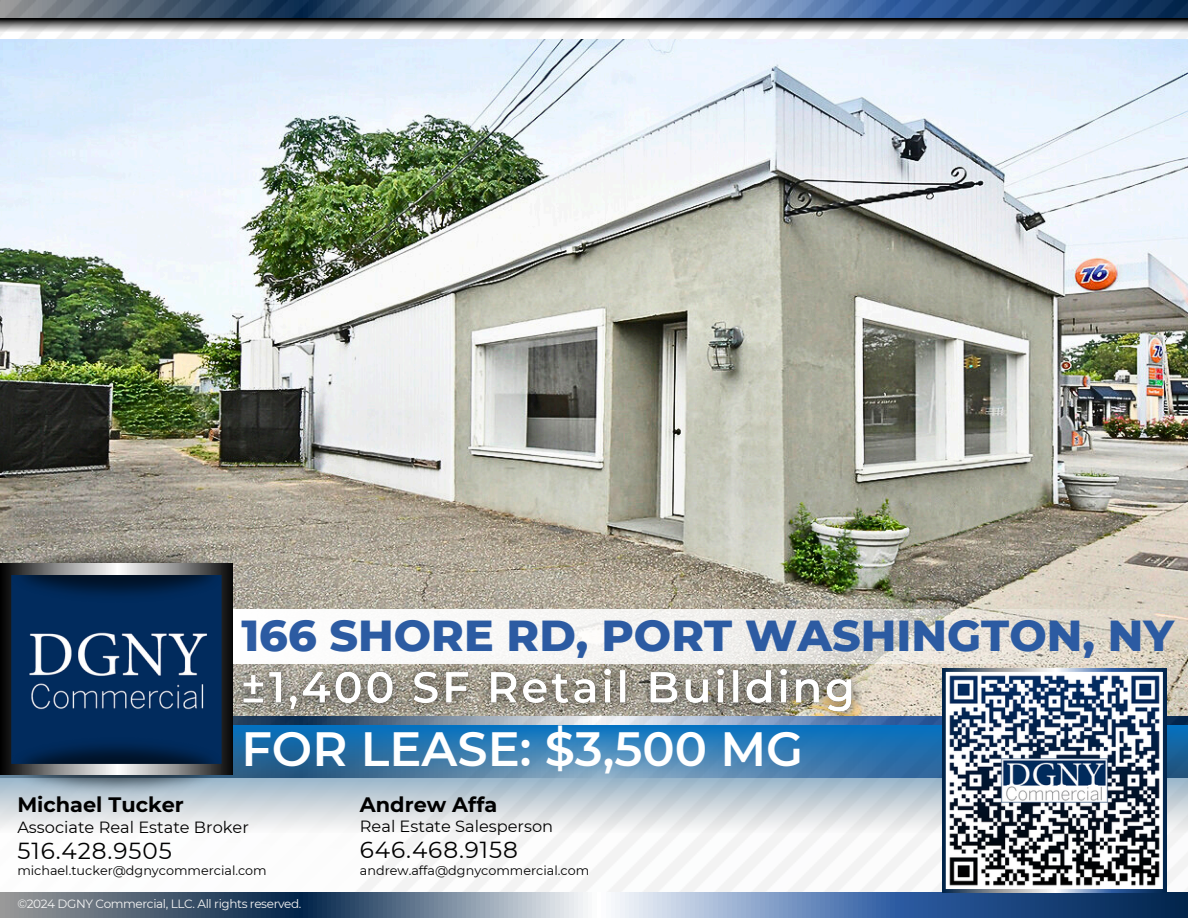
<style>
.page{position:relative;width:1188px;height:918px;background:#fff}
.page>*{position:absolute;margin:0;border:0;box-sizing:border-box;transform-origin:0 0}
.t1{font:600 48px "Montserrat";color:#fff}
.t2{font:800 44.25px "Montserrat";color:#2c5ba2}
.t3{font:23.25px "Montserrat";letter-spacing:.04em;color:#000}
.t4{font:23.1px "Montserrat";letter-spacing:.04em;color:#000}
.t5{font:700 20.85px "Montserrat";color:#000}
.t6{font:16.2px "Montserrat";color:#000}
.t7{font:12.75px "Montserrat";color:#000}
.t8{font:12px "Montserrat";letter-spacing:-.03em;color:#f6f6f6}
</style>
<div class="page">
<img style="left:0;top:0;width:1188px;height:892px">
<img style="left:0;top:39px;width:1188px;height:676px">
<svg style="left:0;top:725px;width:1188px;height:108px;background:#90b1ca"></svg>
<svg style="left:232px;top:609px;width:956px;height:55px"></svg>
<svg style="left:0;top:892px;width:1188px;height:26px;background:#5f7797"></svg>
<svg style="left:942px;top:669px;width:224px;height:223px"></svg>
<svg style="left:0;top:19px;width:1188px;height:13px;background:#8b8b8b"></svg>
<img style="left:232px;top:650px;width:640px;height:83px">
<img style="left:9px;top:544px;width:216px;height:20px">
<img style="left:9px;top:775px;width:216px;height:21px">
<svg style="left:0;top:564px;width:232px;height:211px;background:#1d3b5f"></svg>
<h1 class="t2" style="left:241px;top:608px;width:934px">166 SHORE RD, PORT WASHINGTON, NY</h1>
<p class="t1" style="left:241px;top:719px;width:563px">FOR LEASE: $3,500 MG</p>
<p class="t5" style="left:17px;top:792px;width:168px">Michael Tucker</p>
<p class="t6" style="left:17px;top:817px;width:233px">Associate Real Estate Broker</p>
<p class="t3" style="left:17px;top:836px;width:156px">516.428.9505</p>
<p class="t7" style="left:17px;top:863px;width:251px">michael.tucker@dgnycommercial.com</p>
<p class="t8" style="left:17px;top:897px;width:286px">©2024 DGNY Commercial, LLC. All rights reserved.</p>
<p class="t5" style="left:360px;top:792px;width:139px">Andrew Affa</p>
<h1 class="t6" style="left:360px;top:817px;width:195px">Real Estate Salesperson</h1>
<p class="t4" style="left:360px;top:836px;width:160px">646.468.9158</p>
<p class="t7" style="left:360px;top:863px;width:231px">andrew.affa@dgnycommercial.com</p>
</div>
